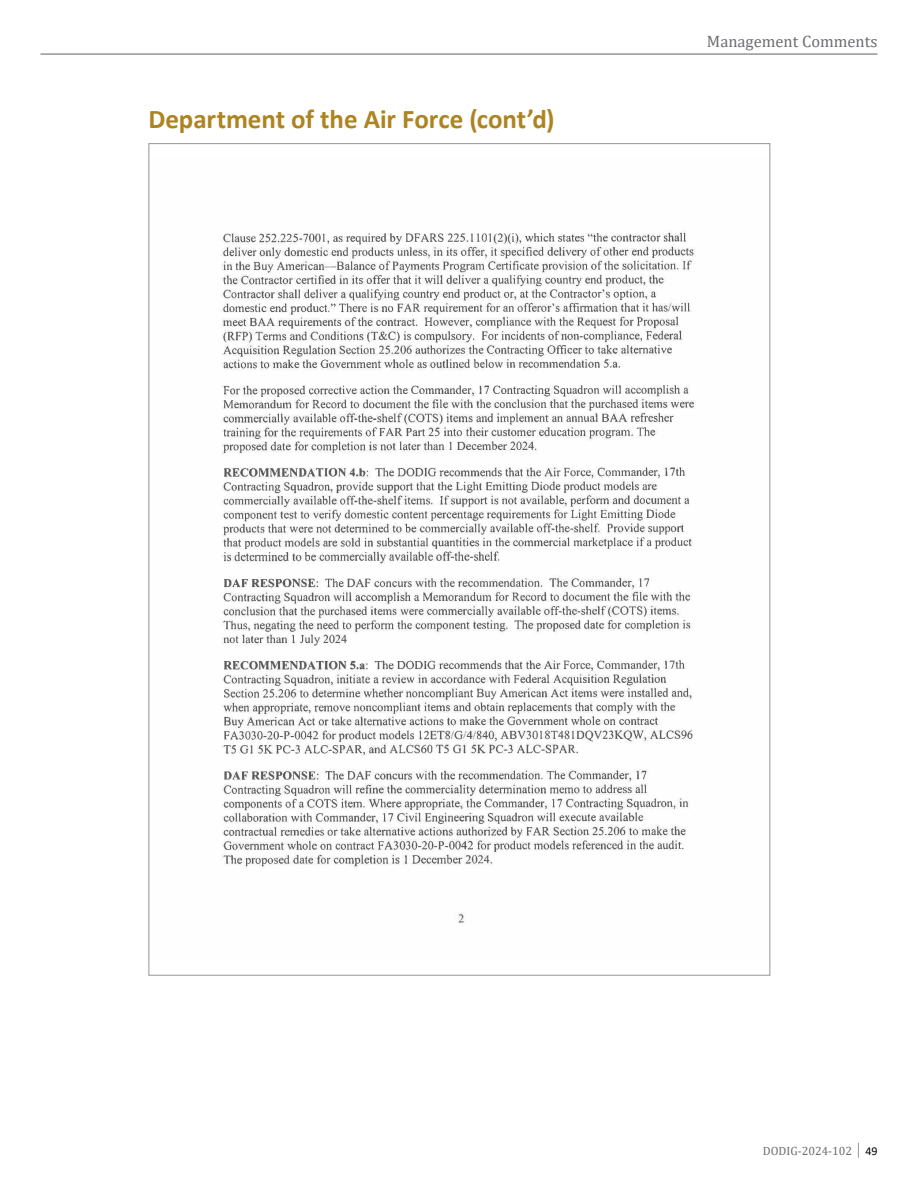
<style>
.page{position:relative;width:918px;height:1188px;background:#fff}
.page>*{position:absolute;margin:0;border:0;box-sizing:border-box;transform-origin:0 0}
.t1{font:700 27px "Calibri";letter-spacing:-.005em;color:#ad8421}
.t2{font:16.5px "Cambria";color:#6d6e71}
.t3{font:12px "Cambria";color:#6d6e71}
.s1{font-family:"Calibri";color:#000}
</style>
<div class="page">
<hr style="left:40px;top:53px;width:838px;height:2px;background:#939598">
<img style="left:221px;top:232px;width:474px;height:692px">
<p class="t1" style="left:148px;top:100px;width:408px">Department of the Air Force (cont’d)</p>
<p class="t2" style="left:707px;top:31px;width:172px">Management Comments</p>
<p class="t3" style="left:763px;top:1143px;width:116px">DODIG-2024-102 │ <span class="s1">49</span></p>
</div>
